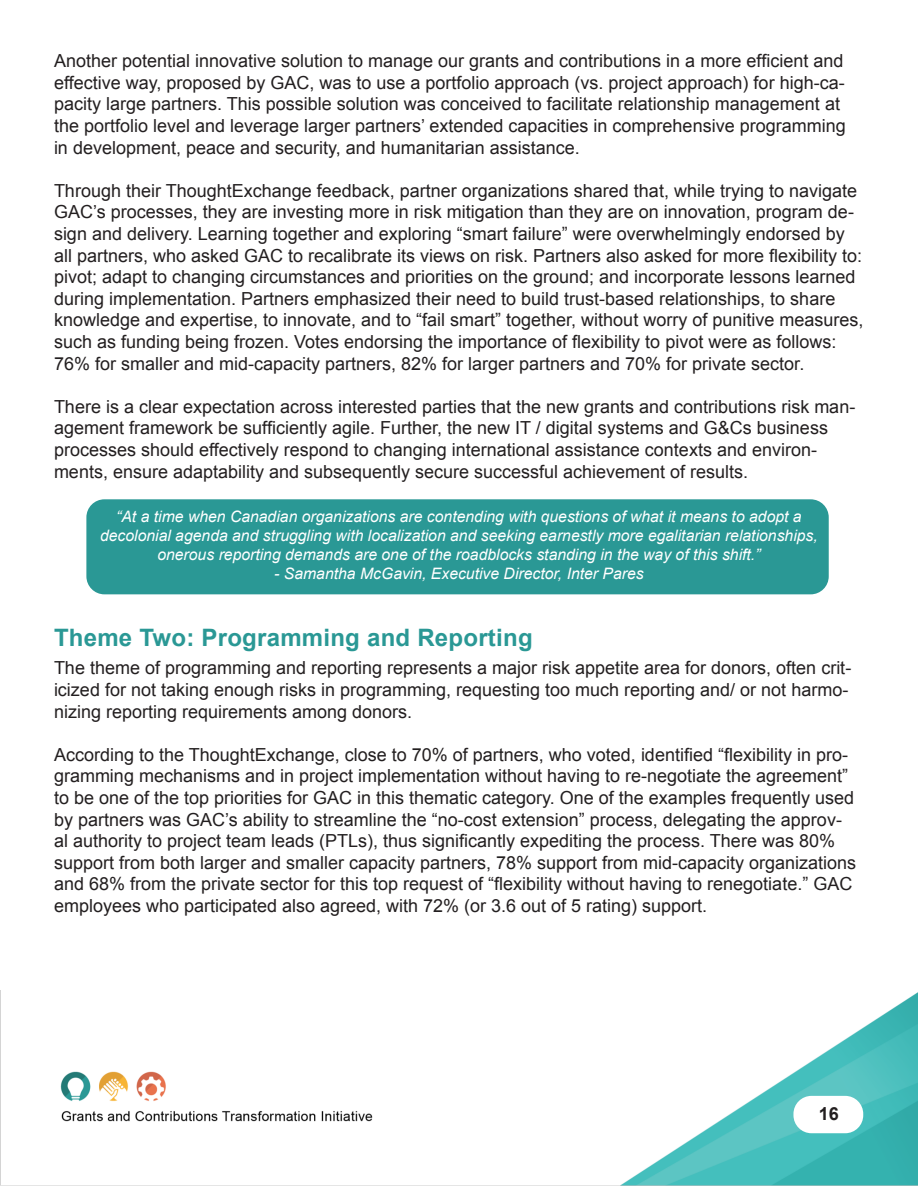
<style>
.page{position:relative;width:918px;height:1188px;background:#fff}
.page>*{position:absolute;margin:0;border:0;box-sizing:border-box;transform-origin:0 0}
.Subheading{font:700 24px "Arial";letter-spacing:.01em;color:#2a9895}
.t1{font:18px/21.6px "Arial";color:#231f20}
.t2{font:700 18px "Arial";color:#231f20}
.t3{font:italic 15.75px/18.9px "Arial";color:#fff;text-align:center}
</style>
<div class="page">
<img style="left:0;top:990px;width:918px;height:196px">
<div style="left:86px;top:499px;width:743px;height:95px;background:#2a9895;border-radius:18px"></div>
<div style="left:793px;top:1096px;width:70px;height:37px;background:#fff;border-radius:18px"></div>
<p class="t1" style="left:54px;top:50px;width:793px">Another potential innovative solution to manage our grants and contributions in a more efficient and effective way, proposed by GAC, was to use a portfolio approach (vs. project approach) for high-ca&shy;pacity large partners. This possible solution was conceived to facilitate relationship management at the portfolio level and leverage larger partners’ extended capacities in comprehensive programming in development, peace and security, and humanitarian assistance.</p>
<p class="t1" style="left:54px;top:180px;width:811px">Through their ThoughtExchange feedback, partner organizations shared that, while trying to navigate GAC’s processes, they are investing more in risk mitigation than they are on innovation, program de&shy;sign and delivery. Learning together and exploring “smart failure” were overwhelmingly endorsed by all partners, who asked GAC to recalibrate its views on risk. Partners also asked for more flexibility to: pivot; adapt to changing circumstances and priorities on the ground; and incorporate lessons learned during implementation. Partners emphasized their need to build trust-based relationships, to share knowledge and expertise, to innovate, and to “fail smart” together, without worry of punitive measures, such as funding being frozen. Votes endorsing the importance of flexibility to pivot were as follows:<br>76% for smaller and mid-capacity partners, 82% for larger partners and 70% for private sector.</p>
<p class="t1" style="left:54px;top:396px;width:803px">There is a clear expectation across interested parties that the new grants and contributions risk man&shy;agement framework be sufficiently agile. Further, the new IT / digital systems and G&amp;Cs business processes should effectively respond to changing international assistance contexts and environ&shy;ments, ensure adaptability and subsequently secure successful achievement of results.</p>
<p class="t3" style="left:100px;top:507px;width:719px">“At a time when Canadian organizations are contending with questions of what it means to adopt a decolonial agenda and struggling with localization and seeking earnestly more egalitarian relationships, onerous reporting demands are one of the roadblocks standing in the way of this shift.”</p>
<p class="t3" style="left:274px;top:564px;width:371px">- Samantha McGavin, Executive Director, Inter Pares</p>
<p class="Subheading" style="left:54px;top:622px;width:480px">Theme Two: Programming and Reporting</p>
<p class="t1" style="left:54px;top:658px;width:799px">The theme of programming and reporting represents a major risk appetite area for donors, often crit&shy;icized for not taking enough risks in programming, requesting too much reporting and/ or not harmo&shy;nizing reporting requirements among donors.</p>
<p class="t1" style="left:54px;top:744px;width:804px">According to the ThoughtExchange, close to 70% of partners, who voted, identified “flexibility in pro&shy;gramming mechanisms and in project implementation without having to re-negotiate the agreement” to be one of the top priorities for GAC in this thematic category. One of the examples frequently used by partners was GAC’s ability to streamline the “no-cost extension” process, delegating the approv&shy;al authority to project team leads (PTLs), thus significantly expediting the process. There was 80% support from both larger and smaller capacity partners, 78% support from mid-capacity organizations and 68% from the private sector for this top request of “flexibility without having to renegotiate.” GAC employees who participated also agreed, with 72% (or 3.6 out of 5 rating) support.</p>
<p class="t2" style="left:819px;top:1102px;width:22px">16</p>
</div>
